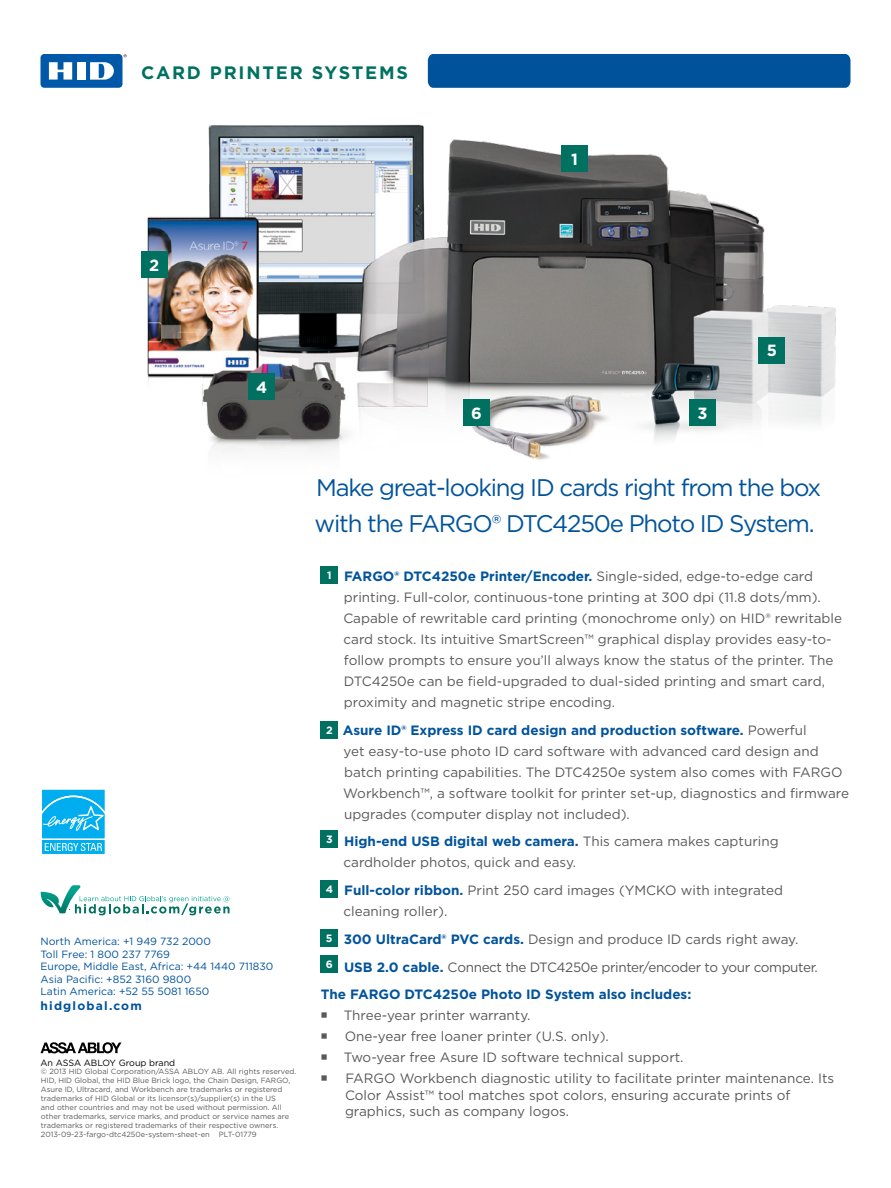
<style>
.page{position:relative;width:891px;height:1188px;background:#fff}
.page>*{position:absolute;margin:0;border:0;box-sizing:border-box;transform-origin:0 0}
.t1{font:24px/36px "Gotham";letter-spacing:-.05em;color:#00539b}
.t2{font:700 18px "Gotham";letter-spacing:.1em;color:#007161}
.t3{font:700 16.2px "Gotham";color:#fff}
.t4{font:13.5px/21px "Gotham";color:#58595b}
.t5{font:13.5px "Gotham";letter-spacing:-.025em;color:#58595b}
.t6{font:700 13.5px "Gotham";color:#00539b}
.t7{font:700 12px "Gotham";letter-spacing:.1em;color:#00539b}
.t8{font:700 10.65px "Gotham";color:#fff}
.t9{font:10.5px/12.6px "Gotham";color:#00539b}
.t10{font:9px "Gotham";color:#000}
.t11{font:7.5px/9px "Gotham";color:#58595b}
.s1{font-weight:700;color:#00539b}
</style>
<div class="page">
<div style="left:428px;top:54px;width:422px;height:34px;background:#00539b"></div>
<div style="left:40px;top:54px;width:83px;height:34px;background:#0059a8;border-radius:4px"></div>
<div style="left:77px;top:62px;width:9px;height:18px;background:#fff"></div>
<svg style="left:49px;top:62px;width:23px;height:18px"></svg>
<svg style="left:90px;top:62px;width:24px;height:18px"></svg>
<img style="left:141px;top:124px;width:695px;height:337px">
<div style="left:561px;top:146px;width:27px;height:26px;background:#007161"></div>
<div style="left:141px;top:251px;width:26px;height:26px;background:#007161"></div>
<div style="left:690px;top:399px;width:26px;height:26px;background:#007161"></div>
<div style="left:249px;top:373px;width:26px;height:26px;background:#007161"></div>
<div style="left:759px;top:337px;width:26px;height:26px;background:#007161"></div>
<div style="left:463px;top:399px;width:27px;height:26px;background:#007161"></div>
<div style="left:321px;top:566px;width:17px;height:18px;background:#007161"></div>
<div style="left:321px;top:721px;width:17px;height:17px;background:#007161"></div>
<div style="left:321px;top:830px;width:17px;height:18px;background:#007161"></div>
<div style="left:321px;top:880px;width:17px;height:18px;background:#007161"></div>
<div style="left:321px;top:929px;width:17px;height:17px;background:#007161"></div>
<div style="left:321px;top:955px;width:17px;height:17px;background:#007161"></div>
<svg style="left:40px;top:1042px;width:81px;height:11px"></svg>
<div style="left:40px;top:788px;width:66px;height:52px;background:#c5ecfb"></div>
<svg style="left:41px;top:790px;width:65px;height:64px;background:#32bdf2"></svg>
<svg style="left:40px;top:885px;width:190px;height:30px"></svg>
<h2 class="t2" style="left:141px;top:60px;width:268px">CARD PRINTER SYSTEMS</h2>
<p class="t3" style="left:149px;top:254px;width:12px">2</p>
<p class="t3" style="left:256px;top:376px;width:13px">4</p>
<p class="t3" style="left:471px;top:402px;width:12px">6</p>
<p class="t3" style="left:571px;top:149px;width:8px">1</p>
<p class="t3" style="left:698px;top:402px;width:12px">3</p>
<p class="t3" style="left:767px;top:340px;width:12px">5</p>
<p class="t9" style="left:40px;top:935px;width:172px">North America: +1 949 732 2000</p>
<p class="t9" style="left:40px;top:947px;width:234px">Toll Free: 1 800 237 7769<br>Europe, Middle East, Africa: +44 1440 711830</p>
<p class="t9" style="left:40px;top:973px;width:152px">Asia Pacific: +852 3160 9800</p>
<p class="t9" style="left:40px;top:985px;width:170px">Latin America: +52 55 5081 1650</p>
<p class="t7" style="left:40px;top:998px;width:103px">hidglobal.com</p>
<p class="t10" style="left:40px;top:1057px;width:136px">An ASSA ABLOY Group brand</p>
<p class="t11" style="left:41px;top:1067px;width:257px">© 2013 HID Global Corporation/ASSA ABLOY AB. All rights reserved.</p>
<p class="t11" style="left:41px;top:1076px;width:251px">HID, HID Global, the HID Blue Brick logo, the Chain Design, FARGO,</p>
<p class="t11" style="left:41px;top:1085px;width:243px">Asure ID, Ultracard, and Workbench are trademarks or registered</p>
<p class="t11" style="left:41px;top:1094px;width:237px">trademarks of HID Global or its licensor(s)/supplier(s) in the US</p>
<p class="t11" style="left:41px;top:1103px;width:242px">and other countries and may not be used without permission. All</p>
<p class="t11" style="left:41px;top:1112px;width:250px">other trademarks, service marks, and product or service names are</p>
<p class="t11" style="left:41px;top:1121px;width:239px">trademarks or registered trademarks of their respective owners.<br>2013-09-23-fargo-dtc4250e-system-sheet-en PLT-01779</p>
<p class="t1" style="left:315px;top:469px;width:508px">Make great-looking ID cards right from the box with the FARGO® DTC4250e Photo ID System.</p>
<p class="t4" style="left:343px;top:565px;width:500px"><span class="s1">FARGO® DTC4250e Printer/Encoder.</span> Single-sided, edge-to-edge card printing. Full-color, continuous-tone printing at 300 dpi (11.8 dots/mm).<br>Capable of rewritable card printing (monochrome only) on HID® rewritable card stock. Its intuitive SmartScreen™ graphical display provides easy-to&shy;follow prompts to ensure you’ll always know the status of the printer. The DTC4250e can be field-upgraded to dual-sided printing and smart card, proximity and magnetic stripe encoding.</p>
<p class="t4" style="left:343px;top:719px;width:508px"><span class="s1">Asure ID® Express ID card design and production software.</span> Powerful<br>yet easy-to-use photo ID card software with advanced card design and batch printing capabilities. The DTC4250e system also comes with FARGO Workbench™, a software toolkit for printer set-up, diagnostics and firmware upgrades (computer display not included).</p>
<p class="t4" style="left:344px;top:831px;width:437px"><span class="s1">High-end USB digital web camera.</span> This camera makes capturing cardholder photos, quick and easy.</p>
<p class="t4" style="left:344px;top:879px;width:441px"><span class="s1">Full-color ribbon.</span> Print 250 card images (YMCKO with integrated cleaning roller).</p>
<p class="t4" style="left:344px;top:928px;width:456px"><span class="s1">300 UltraCard® PVC cards.</span> Design and produce ID cards right away.</p>
<p class="t5" style="left:344px;top:958px;width:475px"><span class="s1">USB 2.0 cable.</span> Connect the DTC4250e printer/encoder to your computer.</p>
<p class="t6" style="left:321px;top:986px;width:372px">The FARGO DTC4250e Photo ID System also includes:</p>
<p class="t4" style="left:344px;top:1005px;width:188px">Three-year printer warranty.</p>
<p class="t4" style="left:345px;top:1026px;width:266px">One-year free loaner printer (U.S. only).</p>
<p class="t4" style="left:344px;top:1047px;width:341px">Two-year free Asure ID software technical support.</p>
<p class="t4" style="left:345px;top:1070px;width:491px;line-height:16.5px">FARGO Workbench diagnostic utility to facilitate printer maintenance. Its<br>Color Assist™ tool matches spot colors, ensuring accurate prints of graphics, such as company logos.</p>
<p class="t8" style="left:327px;top:568px;width:6px">1</p>
<p class="t8" style="left:326px;top:723px;width:8px">2</p>
<p class="t8" style="left:326px;top:832px;width:8px">3</p>
<p class="t8" style="left:326px;top:882px;width:9px">4</p>
<p class="t8" style="left:326px;top:931px;width:8px">5</p>
<p class="t8" style="left:326px;top:957px;width:9px">6</p>
</div>
